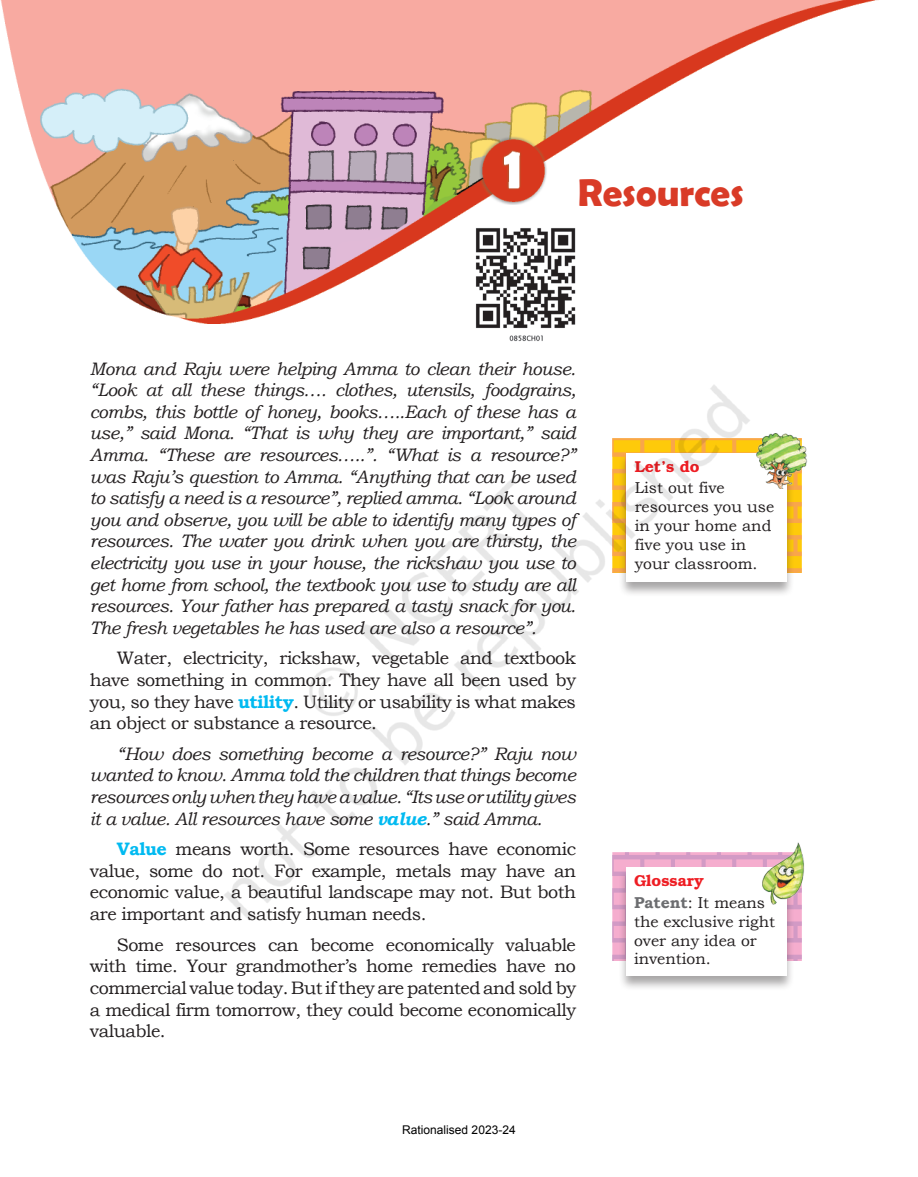
<style>
.page{position:relative;width:918px;height:1177px;background:#fff}
.page>*{position:absolute;margin:0;border:0;box-sizing:border-box;transform-origin:0 0}
.t1{font:700 39px "Berlin Sans FB Demi";color:#d93b27}
.t2{font:italic 18px/21.6px "Bookman Old Style";letter-spacing:-.025em;color:#231f20;text-align:justify}
.t3{font:18px/21.6px "Bookman Old Style";letter-spacing:-.025em;color:#231f20;text-align:justify}
.t4{font:15.75px/18.9px "Bookman Old Style";color:#231f20}
.t5{font:600 15.75px "Bookman";color:#ee1d23}
.t6{font:12px "Arial";color:#000}
.s1{font-weight:700;color:#00baf1}
.s2{font-weight:700;color:#6c6d70}
</style>
<div class="page">
<img style="left:0;top:0;width:879px;height:172px">
<img style="left:43px;top:0;width:832px;height:988px">
<img style="left:131px;top:316px;width:635px;height:636px">
<h1 class="t1" style="left:578px;top:170px;width:168px">Resources</h1>
<p class="t2" style="left:90px;top:357px;width:488px">Mona and Raju were helping Amma to clean their house. “Look at all these things…. clothes, utensils, foodgrains, combs, this bottle of honey, books…..Each of these has a use,” said Mona. “That is why they are important,” said Amma. “These are resources…..”. “What is a resource?” was Raju’s question to Amma. “Anything that can be used to satisfy a need is a resource”, replied amma. “Look around you and observe, you will be able to identify many types of resources. The water you drink when you are thirsty, the electricity you use in your house, the rickshaw you use to get home from school, the textbook you use to study are all resources. Your father has prepared a tasty snack for you.<br>The fresh vegetables he has used are also a resource”.</p>
<p class="t3" style="left:90px;top:647px;width:488px;text-indent:27px">Water, electricity, rickshaw, vegetable and textbook have something in common. They have all been used by you, so they have <span class="s1">utility</span>. Utility or usability is what makes an object or substance a resource.</p>
<p class="t2" style="left:90px;top:742px;width:488px;text-indent:27px">“How does something become a resource?” Raju now wanted to know. Amma told the children that things become resources only when they have a value. “Its use or utility gives it a value. All resources have some <span class="s1">value</span>.” said Amma.</p>
<p class="t3" style="left:90px;top:838px;width:488px;text-indent:27px"><span class="s1">Value</span> means worth. Some resources have economic value, some do not. For example, metals may have an economic value, a beautiful landscape may not. But both are important and satisfy human needs.</p>
<p class="t3" style="left:90px;top:934px;width:488px;text-indent:27px">Some resources can become economically valuable with time. Your grandmother’s home remedies have no commercial value today. But if they are patented and sold by a medical firm tomorrow, they could become economically valuable.</p>
<p class="t6" style="left:402px;top:1121px;width:115px">Rationalised 2023-24</p>
<p class="t5" style="left:635px;top:457px;width:66px">Let’s do</p>
<p class="t4" style="left:635px;top:479px;width:141px">List out five resources you use in your home and five you use in your classroom.</p>
<p class="t5" style="left:634px;top:871px;width:71px">Glossary</p>
<p class="t4" style="left:634px;top:893px;width:143px"><span class="s2">Patent</span>: It means the exclusive right over any idea or invention.</p>
</div>
